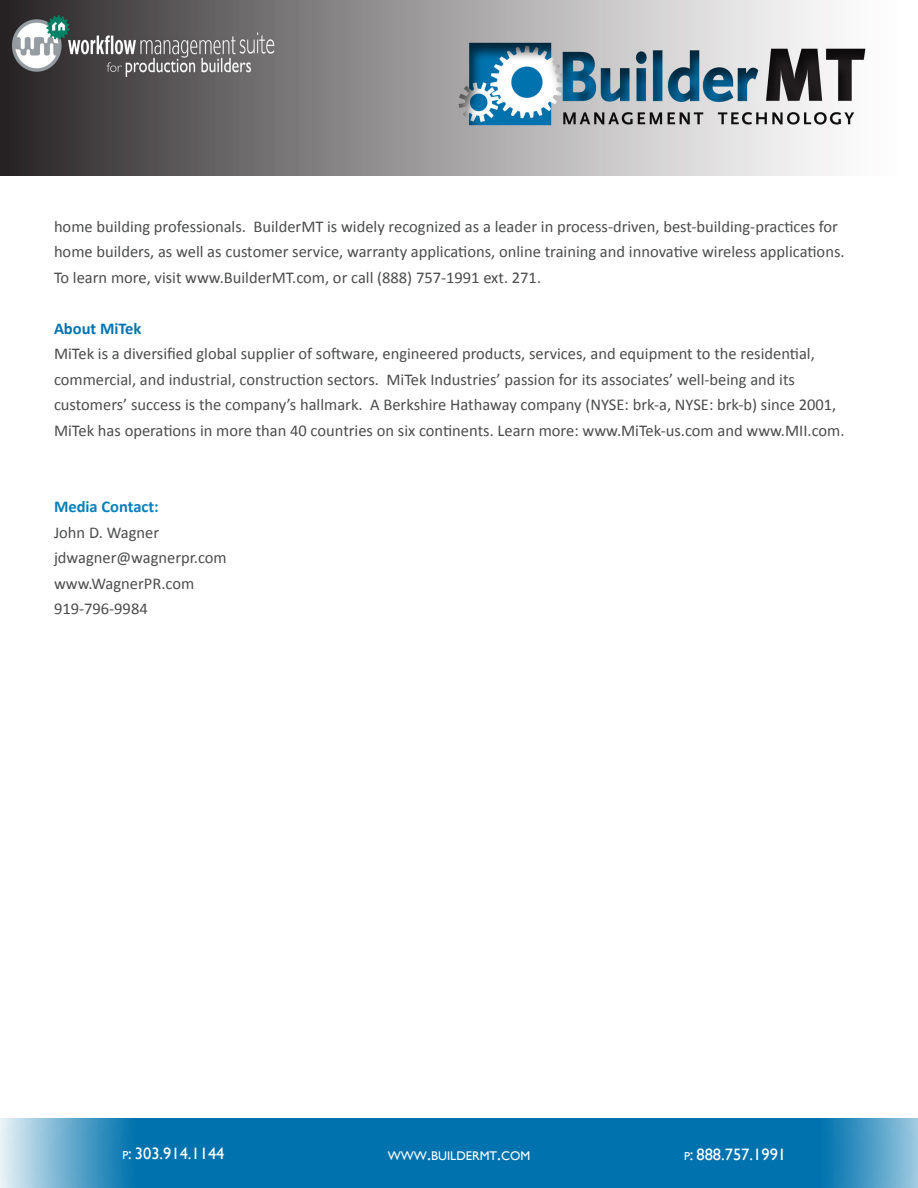
<style>
.page{position:relative;width:918px;height:1188px;background:#fff}
.page>*{position:absolute;margin:0;border:0;box-sizing:border-box;transform-origin:0 0}
.t1{font:16.5px/25.5px "Calibri";color:#4b4c4d}
.t2{font:16.5px "Gill Sans";color:#fff}
.t3{font:700 16.5px "Calibri";color:#0580b8}
.t4{font:700 16.5px "Calibri";color:#0073ae}
.t5{font:12.6px "Gill Sans";color:#fff}
.s1{font-size:11.55px}
.s2{font-size:18px}
</style>
<div class="page">
<img style="left:0;top:0;width:866px;height:175px">
<svg style="left:0;top:1118px;width:918px;height:70px;background:#1880b5"></svg>
<p class="t1" style="left:54px;top:214px;width:792px">home building professionals. BuilderMT is widely recognized as a leader in process-driven, best-building-practices for home builders, as well as customer service, warranty applications, online training and innovative wireless applications.<br>To learn more, visit www.BuilderMT.com, or call (888) 757-1991 ext. 271.</p>
<p class="t4" style="left:54px;top:318px;width:89px">About MiTek</p>
<p class="t1" style="left:54px;top:341px;width:792px">MiTek is a diversified global supplier of software, engineered products, services, and equipment to the residential, commercial, and industrial, construction sectors. MiTek Industries’ passion for its associates’ well-being and its customers’ success is the company’s hallmark. A Berkshire Hathaway company (NYSE: brk-a, NYSE: brk-b) since 2001, MiTek has operations in more than 40 countries on six continents. Learn more: www.MiTek-us.com and www.MII.com.</p>
<p class="t3" style="left:54px;top:496px;width:106px">Media Contact:</p>
<p class="t1" style="left:54px;top:520px;width:107px">John D. Wagner</p>
<p class="t1" style="left:54px;top:545px;width:174px">jdwagner@wagnerpr.com</p>
<p class="t1" style="left:54px;top:571px;width:142px">www.WagnerPR.com</p>
<p class="t1" style="left:54px;top:596px;width:95px">919-796-9984</p>
<p class="t2" style="left:122px;top:1144px;width:104px"><span class="s1">P</span>: 303.914.1144</p>
<p class="t5" style="left:388px;top:1149px;width:144px">WWW<span class="s2">.</span>BUILDERMT<span class="s2">.</span>COM</p>
<p class="t2" style="left:684px;top:1145px;width:104px"><span class="s1">P</span>: 888.757.1991</p>
</div>
